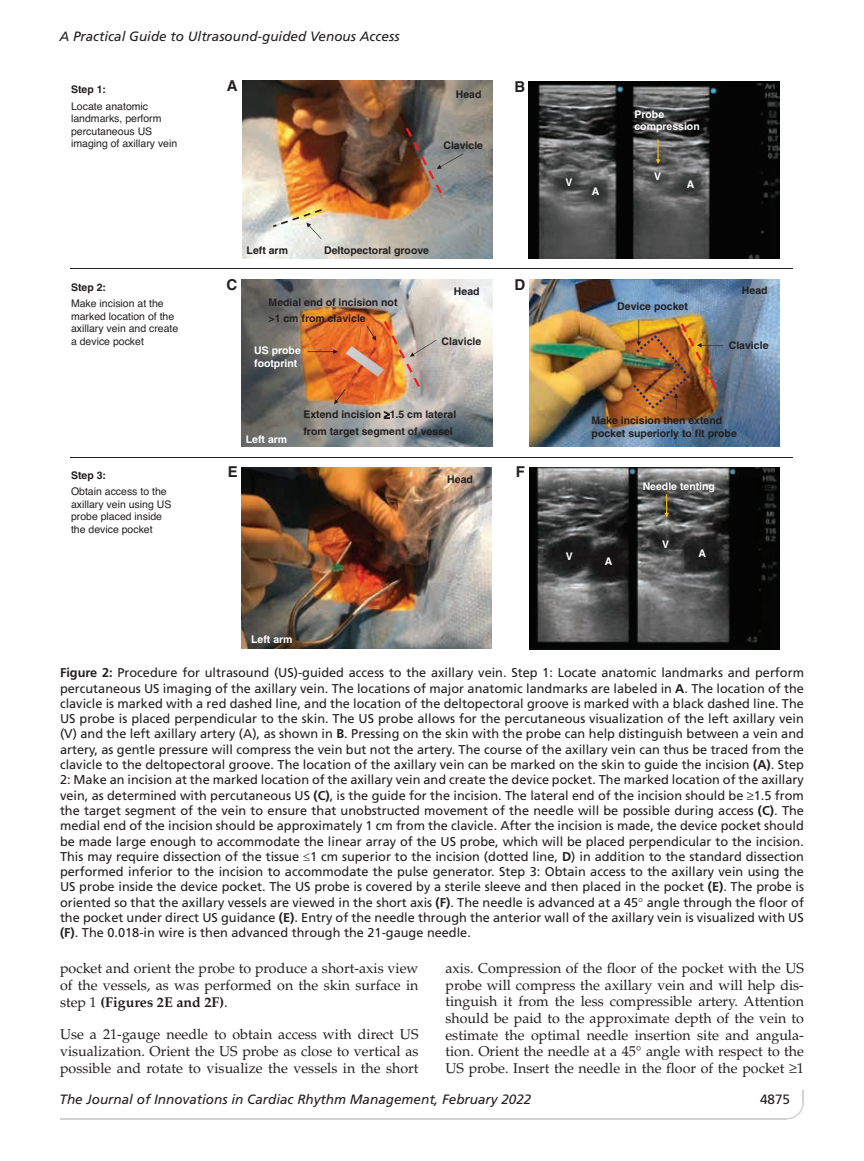
<style>
.page{position:relative;width:864px;height:1161px;background:#fff}
.page>*{position:absolute;margin:0;border:0;box-sizing:border-box;transform-origin:0 0}
.IMG{font:700 15px "Helvetica";color:#231f20}
.Body_above_space{font:14.25px/16.6px "Palatino";color:#231f20;text-align:justify}
.heading3{font:14.25px/17px "Palatino";color:#231f20;text-align:justify}
.Table_Header{font:italic 13.5px "Frutiger";color:#231f20}
.Table_Header-2{font:13.5px "Frutiger";color:#231f20}
.Figure_Caption{font:12.75px/15.3px "Frutiger";color:#231f20;text-align:justify}
.IMG-2{font:10.5px/12.6px "Helvetica";color:#231f20}
.IMG-3{font:700 10.5px/16.5px "Helvetica";color:#231f20}
.IMG-4{font:700 10.5px/12.6px "Helvetica";color:#fff}
.s1{font-weight:700}
</style>
<div class="page">
<img style="left:530px;top:467px;width:250px;height:183px">
<img style="left:242px;top:81px;width:250px;height:178px">
<img style="left:242px;top:467px;width:250px;height:181px">
<img style="left:529px;top:82px;width:250px;height:177px">
<img style="left:529px;top:279px;width:251px;height:168px">
<img style="left:242px;top:279px;width:250px;height:168px">
<svg style="left:406px;top:128px;width:57px;height:66px;background:#827065"></svg>
<svg style="left:273px;top:209px;width:49px;height:30px"></svg>
<svg style="left:656px;top:140px;width:4px;height:24px"></svg>
<svg style="left:664px;top:494px;width:5px;height:23px"></svg>
<hr style="left:71px;top:269px;width:722px;height:1px;background:#231f20">
<hr style="left:71px;top:458px;width:722px;height:1px;background:#231f20">
<img style="left:308px;top:321px;width:129px;height:83px">
<img style="left:633px;top:319px;width:90px;height:90px">
<svg style="left:384px;top:411px;width:6px;height:8px"></svg>
<hr style="left:60px;top:1118px;width:727px;height:1px;background:#d1d2d4">
<svg style="left:787px;top:1090px;width:17px;height:29px"></svg>
<p class="Table_Header" style="left:60px;top:28px;width:342px">A Practical Guide to Ultrasound-guided Venous Access</p>
<p class="IMG-2" style="left:71px;top:81px;width:79px;line-height:16.5px"><span class="s1">Step 1:<br></span>Locate anatomic</p>
<p class="IMG-2" style="left:71px;top:112px;width:108px">landmarks, perform percutaneous US imaging of axillary vein</p>
<p class="IMG-2" style="left:71px;top:279px;width:94px;line-height:16.5px"><span class="s1">Step 2:<br></span>Make incision at the</p>
<p class="IMG-2" style="left:71px;top:310px;width:109px">marked location of the axillary vein and create a device pocket</p>
<p class="IMG-2" style="left:71px;top:466px;width:97px;line-height:16.5px"><span class="s1">Step 3:<br></span>Obtain access to the</p>
<p class="IMG-2" style="left:71px;top:497px;width:102px">axillary vein using US probe placed inside the device pocket</p>
<p class="IMG" style="left:227px;top:76px;width:12px">A</p>
<p class="IMG" style="left:515px;top:77px;width:12px">B</p>
<p class="IMG-3" style="left:456px;top:86px;width:27px">Head</p>
<p class="IMG-3" style="left:443px;top:137px;width:41px">Clavicle</p>
<p class="IMG" style="left:227px;top:276px;width:12px">C</p>
<p class="IMG-3" style="left:247px;top:242px;width:43px">Left arm</p>
<p class="IMG-3" style="left:324px;top:242px;width:107px">Deltopectoral groove</p>
<p class="IMG-3" style="left:269px;top:294px;width:130px">Medial end of incision not &gt;1 cm from clavicle</p>
<p class="IMG-4" style="left:254px;top:344px;width:48px">US probe footprint</p>
<p class="IMG-3" style="left:454px;top:283px;width:27px">Head</p>
<p class="IMG-3" style="left:442px;top:333px;width:41px">Clavicle</p>
<p class="IMG-4" style="left:246px;top:432px;width:43px">Left arm</p>
<p class="IMG-3" style="left:303px;top:406px;width:154px">Extend incision ≥1.5 cm lateral from target segment of vessel</p>
<p class="IMG" style="left:514px;top:275px;width:12px">D</p>
<p class="IMG" style="left:228px;top:462px;width:12px">E</p>
<p class="IMG" style="left:516px;top:463px;width:11px">F</p>
<p class="IMG-3" style="left:447px;top:471px;width:27px">Head</p>
<p class="IMG-4" style="left:251px;top:633px;width:43px">Left arm</p>
<p class="IMG-4" style="left:566px;top:176px;width:9px">V</p>
<p class="IMG-4" style="left:592px;top:185px;width:9px">A</p>
<p class="IMG-4" style="left:634px;top:107px;width:67px">Probe compression</p>
<p class="IMG-4" style="left:654px;top:169px;width:9px">V</p>
<p class="IMG-4" style="left:687px;top:178px;width:9px">A</p>
<p class="IMG-3" style="left:617px;top:298px;width:72px">Device pocket</p>
<p class="IMG-3" style="left:742px;top:281px;width:27px">Head</p>
<p class="IMG-3" style="left:729px;top:337px;width:41px">Clavicle</p>
<p class="IMG-4" style="left:566px;top:549px;width:9px">V</p>
<p class="IMG-3" style="left:592px;top:414px;width:147px;line-height:12.6px">Make incision then extend pocket superiorly to fit probe</p>
<p class="IMG-4" style="left:643px;top:480px;width:74px">Needle tenting</p>
<p class="IMG-4" style="left:605px;top:555px;width:9px">A</p>
<p class="IMG-4" style="left:662px;top:538px;width:9px">V</p>
<p class="IMG-4" style="left:698px;top:547px;width:9px">A</p>
<p class="Figure_Caption" style="left:60px;top:665px;width:746px"><span class="s1">Figure 2:</span> Procedure for ultrasound (US)-guided access to the axillary vein. Step 1: Locate anatomic landmarks and perform percutaneous US imaging of the axillary vein. The locations of major anatomic landmarks are labeled in <span class="s1">A</span>. The location of the clavicle is marked with a red dashed line, and the location of the deltopectoral groove is marked with a black dashed line. The US probe is placed perpendicular to the skin. The US probe allows for the percutaneous visualization of the left axillary vein (V) and the left axillary artery (A), as shown in <span class="s1">B</span>. Pressing on the skin with the probe can help distinguish between a vein and artery, as gentle pressure will compress the vein but not the artery. The course of the axillary vein can thus be traced from the clavicle to the deltopectoral groove. The location of the axillary vein can be marked on the skin to guide the incision <span class="s1">(A)</span>. Step 2: Make an incision at the marked location of the axillary vein and create the device pocket. The marked location of the axillary vein, as determined with percutaneous US <span class="s1">(C)</span>, is the guide for the incision. The lateral end of the incision should be ≥1.5 from the target segment of the vein to ensure that unobstructed movement of the needle will be possible during access <span class="s1">(C)</span>. The medial end of the incision should be approximately 1 cm from the clavicle. After the incision is made, the device pocket should be made large enough to accommodate the linear array of the US probe, which will be placed perpendicular to the incision.<br>This may require dissection of the tissue ≤1 cm superior to the incision (dotted line, <span class="s1">D</span>) in addition to the standard dissection performed inferior to the incision to accommodate the pulse generator. Step 3: Obtain access to the axillary vein using the US probe inside the device pocket. The US probe is covered by a sterile sleeve and then placed in the pocket <span class="s1">(E)</span>. The probe is oriented so that the axillary vessels are viewed in the short axis <span class="s1">(F)</span>. The needle is advanced at a 45 angle through the floor of the pocket under direct US guidance <span class="s1">(E)</span>. Entry of the needle through the anterior wall of the axillary vein is visualized with US <span class="s1">(F)</span>. The 0.018-in wire is then advanced through the 21-gauge needle.</p>
<p class="heading3" style="left:60px;top:960px;width:360px">pocket and orient the probe to produce a short-axis view of the vessels, as was performed on the skin surface in step 1 <span class="s1">(Figures 2E and 2F)</span>.</p>
<p class="Body_above_space" style="left:60px;top:1026px;width:360px">Use a 21-gauge needle to obtain access with direct US visualization. Orient the US probe as close to vertical as possible and rotate to visualize the vessels in the short</p>
<p class="Body_above_space" style="left:446px;top:960px;width:360px">axis. Compression of the floor of the pocket with the US probe will compress the axillary vein and will help dis&shy;tinguish it from the less compressible artery. Attention should be paid to the approximate depth of the vein to estimate the optimal needle insertion site and angula&shy;tion. Orient the needle at a 45 angle with respect to the US probe. Insert the needle in the floor of the pocket ≥1</p>
<p class="Table_Header" style="left:60px;top:1092px;width:473px">The Journal of Innovations in Cardiac Rhythm Management, February 2022</p>
<p class="Table_Header-2" style="left:760px;top:1092px;width:32px">4875</p>
</div>
